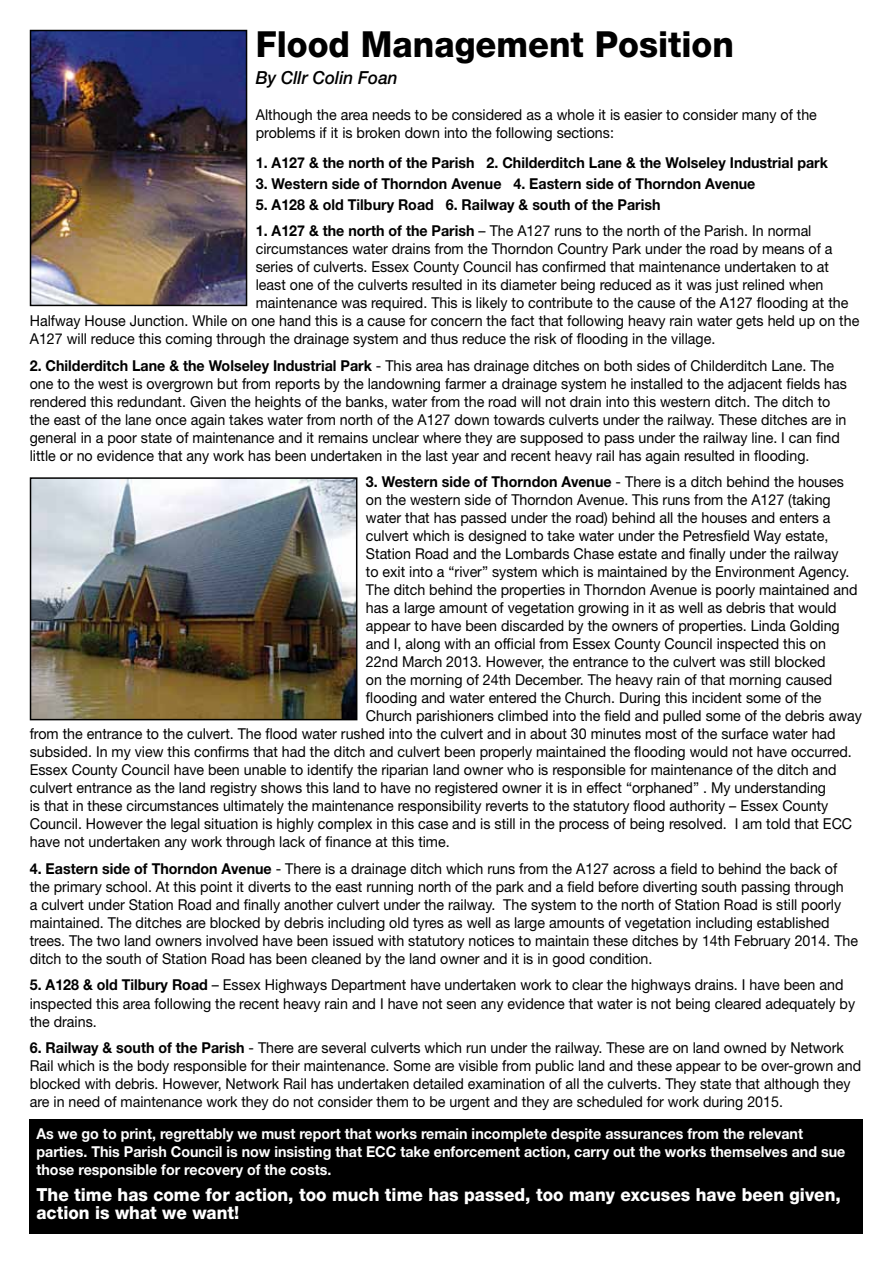
<style>
.page{position:relative;width:893px;height:1263px;background:#fff}
.page>*{position:absolute;margin:0;border:0;box-sizing:border-box;transform-origin:0 0}
.t1{font:800 36px "Helvetica Neue";color:#000;scale:.95 1}
.t2{font:800 18px/18px "Helvetica Neue";color:#fff;scale:.95 1}
.t3{font:italic 500 18px "Helvetica Neue";color:#000;scale:.95 1}
.t4{font:15px/18px "Helvetica Neue LT Std";color:#000;scale:.95 1}
.t5{font:700 15px "Helvetica Neue LT Std";color:#000;scale:.95 1}
.t6{font:700 15px/18px "Helvetica Neue LT Std";color:#fff;scale:.95 1}
.s1{font-weight:700}
.s2{font-weight:400}
</style>
<div class="page">
<img style="left:33px;top:33px;width:211px;height:270px">
<div style="left:30px;top:30px;width:217px;height:276px;border:2px solid #000"></div>
<img style="left:33px;top:480px;width:321px;height:237px">
<div style="left:30px;top:477px;width:327px;height:243px;border:2px solid #000"></div>
<div style="left:30px;top:1119px;width:833px;height:114px;background:#000"></div>
<h1 class="t1" style="left:256px;top:23px;width:505px">Flood Management Position</h1>
<p class="t3" style="left:256px;top:67px;width:151px">By Cllr Colin Foan</p>
<p class="t4" style="left:256px;top:106px;width:592px">Although the area needs to be considered as a whole it is easier to consider many of the problems if it is broken down into the following sections:</p>
<p class="t5" style="left:256px;top:153px;width:604px">1. A127 &amp; the north of the Parish 2. Childerditch Lane &amp; the Wolseley Industrial park</p>
<p class="t5" style="left:256px;top:174px;width:527px">3. Western side of Thorndon Avenue 4. Eastern side of Thorndon Avenue</p>
<p class="t5" style="left:256px;top:195px;width:428px">5. A128 &amp; old Tilbury Road 6. Railway &amp; south of the Parish</p>
<p class="t4" style="left:256px;top:222px;width:586px"><span class="s1">1. A127 &amp; the north of the Parish</span> – The A127 runs to the north of the Parish. In normal</p>
<p class="t4" style="left:256px;top:240px;width:609px">circumstances water drains from the Thorndon Country Park under the road by means of a</p>
<p class="t4" style="left:256px;top:258px;width:605px">series of culverts. Essex County Council has confirmed that maintenance undertaken to at</p>
<p class="t4" style="left:256px;top:276px;width:599px">least one of the culverts resulted in its diameter being reduced as it was just relined when</p>
<p class="t4" style="left:256px;top:294px;width:625px">maintenance was required. This is likely to contribute to the cause of the A127 flooding at the</p>
<p class="t4" style="left:30px;top:312px;width:875px">Halfway House Junction. While on one hand this is a cause for concern the fact that following heavy rain water gets held up on the</p>
<p class="t4" style="left:30px;top:330px;width:723px">A127 will reduce this coming through the drainage system and thus reduce the risk of flooding in the village.</p>
<p class="t4" style="left:30px;top:356px;width:862px"><span class="s1">2. Childerditch Lane &amp; the Wolseley Industrial Park</span> - This area has drainage ditches on both sides of Childerditch Lane. The one to the west is overgrown but from reports by the landowning farmer a drainage system he installed to the adjacent fields has rendered this redundant. Given the heights of the banks, water from the road will not drain into this western ditch. The ditch to the east of the lane once again takes water from north of the A127 down towards culverts under the railway. These ditches are in general in a poor state of maintenance and it remains unclear where they are supposed to pass under the railway line. I can find little or no evidence that any work has been undertaken in the last year and recent heavy rail has again resulted in flooding.</p>
<p class="t5" style="left:366px;top:473px;width:505px">3. Western side of Thorndon Avenue <span class="s2">- There is a ditch behind the houses</span></p>
<p class="t4" style="left:366px;top:491px;width:491px">on the western side of Thorndon Avenue. This runs from the A127 (taking</p>
<p class="t4" style="left:366px;top:509px;width:491px">water that has passed under the road) behind all the houses and enters a</p>
<p class="t4" style="left:366px;top:527px;width:488px">culvert which is designed to take water under the Petresfield Way estate,</p>
<p class="t4" style="left:366px;top:545px;width:499px">Station Road and the Lombards Chase estate and finally under the railway</p>
<p class="t4" style="left:366px;top:563px;width:511px">to exit into a “river” system which is maintained by the Environment Agency.</p>
<p class="t4" style="left:366px;top:581px;width:519px">The ditch behind the properties in Thorndon Avenue is poorly maintained and</p>
<p class="t4" style="left:366px;top:599px;width:497px">has a large amount of vegetation growing in it as well as debris that would</p>
<p class="t4" style="left:366px;top:617px;width:500px">appear to have been discarded by the owners of properties. Linda Golding</p>
<p class="t4" style="left:366px;top:635px;width:486px">and I, along with an official from Essex County Council inspected this on</p>
<p class="t4" style="left:366px;top:653px;width:485px">22nd March 2013. However, the entrance to the culvert was still blocked</p>
<p class="t4" style="left:366px;top:671px;width:492px">on the morning of 24th December. The heavy rain of that morning caused</p>
<p class="t4" style="left:366px;top:689px;width:481px">flooding and water entered the Church. During this incident some of the</p>
<p class="t4" style="left:366px;top:707px;width:524px">Church parishioners climbed into the field and pulled some of the debris away</p>
<p class="t4" style="left:30px;top:725px;width:850px">from the entrance to the culvert. The flood water rushed into the culvert and in about 30 minutes most of the surface water had</p>
<p class="t4" style="left:30px;top:743px;width:867px">subsided. In my view this confirms that had the ditch and culvert been properly maintained the flooding would not have occurred.</p>
<p class="t4" style="left:30px;top:761px;width:851px">Essex County Council have been unable to identify the riparian land owner who is responsible for maintenance of the ditch and</p>
<p class="t4" style="left:30px;top:779px;width:840px">culvert entrance as the land registry shows this land to have no registered owner it is in effect “orphaned” . My understanding</p>
<p class="t4" style="left:30px;top:797px;width:842px">is that in these circumstances ultimately the maintenance responsibility reverts to the statutory flood authority – Essex County</p>
<p class="t4" style="left:30px;top:815px;width:867px">Council. However the legal situation is highly complex in this case and is still in the process of being resolved. I am told that ECC</p>
<p class="t4" style="left:30px;top:833px;width:444px">have not undertaken any work through lack of finance at this time.</p>
<p class="t4" style="left:30px;top:859px;width:873px"><span class="s1">4. Eastern side of Thorndon Avenue</span> - There is a drainage ditch which runs from the A127 across a field to behind the back of the primary school. At this point it diverts to the east running north of the park and a field before diverting south passing through<br>a culvert under Station Road and finally another culvert under the railway. The system to the north of Station Road is still poorly maintained. The ditches are blocked by debris including old tyres as well as large amounts of vegetation including established trees. The two land owners involved have been issued with statutory notices to maintain these ditches by 14th February 2014. The ditch to the south of Station Road has been cleaned by the land owner and it is in good condition.</p>
<p class="t4" style="left:30px;top:976px;width:870px"><span class="s1">5. A128 &amp; old Tilbury Road</span> – Essex Highways Department have undertaken work to clear the highways drains. I have been and inspected this area following the recent heavy rain and I have not seen any evidence that water is not being cleared adequately by the drains.</p>
<p class="t4" style="left:30px;top:1038px;width:877px"><span class="s1">6. Railway &amp; south of the Parish</span> - There are several culverts which run under the railway. These are on land owned by Network Rail which is the body responsible for their maintenance. Some are visible from public land and these appear to be over-grown and blocked with debris. However, Network Rail has undertaken detailed examination of all the culverts. They state that although they are in need of maintenance work they do not consider them to be urgent and they are scheduled for work during 2015.</p>
<p class="t6" style="left:36px;top:1124px;width:853px">As we go to print, regrettably we must report that works remain incomplete despite assurances from the relevant parties. This Parish Council is now insisting that ECC take enforcement action, carry out the works themselves and sue those responsible for recovery of the costs.</p>
<p class="t2" style="left:36px;top:1186px;width:848px">The time has come for action, too much time has passed, too many excuses have been given, action is what we want!</p>
</div>
